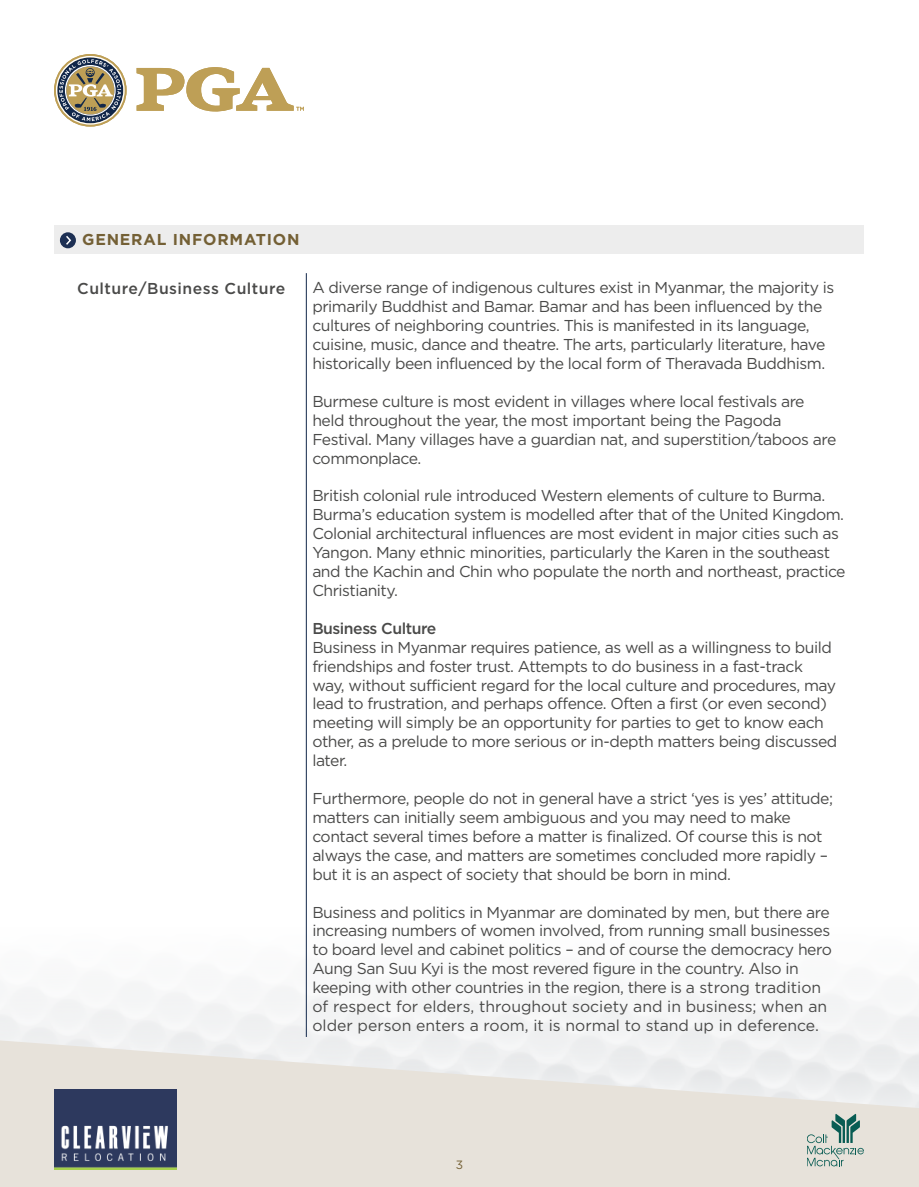
<style>
.page{position:relative;width:919px;height:1187px;background:#fff}
.page>*{position:absolute;margin:0;border:0;box-sizing:border-box;transform-origin:0 0}
.t1{font:15.75px/18.9px "Gotham";letter-spacing:-.03em;color:#4a4a49}
.t2{font:500 15.75px "Gotham";letter-spacing:.025em;color:#4a4a49}
.t3{font:700 15.75px "Gotham";letter-spacing:.05em;color:#746035}
.t4{font:500 15.75px "Gotham";letter-spacing:-.03em;color:#4a4a49}
.t5{font:12px "Gotham";color:#746035}
</style>
<div class="page">
<img style="left:0;top:898px;width:721px;height:141px">
<svg style="left:0;top:1039px;width:918px;height:147px;fill:#e7e2da"></svg>
<svg style="left:807px;top:1113px;width:56px;height:53px"></svg>
<img style="left:54px;top:1088px;width:122px;height:81px">
<svg style="left:54px;top:54px;width:73px;height:73px"></svg>
<svg style="left:56px;top:56px;width:69px;height:69px"></svg>
<svg style="left:137px;top:67px;width:167px;height:45px"></svg>
<hr style="left:306px;top:273px;width:1px;height:763px;background:#11274a">
<div style="left:54px;top:225px;width:809px;height:28px;background:#ededed"></div>
<svg style="left:60px;top:232px;width:16px;height:16px"></svg>
<svg style="left:64px;top:234px;width:8px;height:12px"></svg>
<p class="t3" style="left:82px;top:230px;width:219px">GENERAL INFORMATION</p>
<p class="t2" style="left:77px;top:279px;width:209px">Culture/Business Culture</p>
<p class="t1" style="left:312px;top:278px;width:523px">A diverse range of indigenous cultures exist in Myanmar, the majority is primarily Buddhist and Bamar. Bamar and has been influenced by the cultures of neighboring countries. This is manifested in its language, cuisine, music, dance and theatre. The arts, particularly literature, have historically been influenced by the local form of Theravada Buddhism.</p>
<p class="t1" style="left:312px;top:391px;width:525px">Burmese culture is most evident in villages where local festivals are held throughout the year, the most important being the Pagoda Festival. Many villages have a guardian nat, and superstition/taboos are commonplace.</p>
<p class="t1" style="left:312px;top:486px;width:534px">British colonial rule introduced Western elements of culture to Burma.<br>Burma’s education system is modelled after that of the United Kingdom.<br>Colonial architectural influences are most evident in major cities such as Yangon. Many ethnic minorities, particularly the Karen in the southeast and the Kachin and Chin who populate the north and northeast, practice Christianity.</p>
<p class="t4" style="left:312px;top:619px;width:125px">Business Culture</p>
<p class="t1" style="left:312px;top:637px;width:526px">Business in Myanmar requires patience, as well as a willingness to build friendships and foster trust. Attempts to do business in a fast-track way, without sufficient regard for the local culture and procedures, may lead to frustration, and perhaps offence. Often a first (or even second) meeting will simply be an opportunity for parties to get to know each other, as a prelude to more serious or in-depth matters being discussed later.</p>
<p class="t1" style="left:312px;top:788px;width:522px">Furthermore, people do not in general have a strict ‘yes is yes’ attitude; matters can initially seem ambiguous and you may need to make contact several times before a matter is finalized. Of course this is not always the case, and matters are sometimes concluded more rapidly – but it is an aspect of society that should be born in mind.</p>
<p class="t1" style="left:312px;top:902px;width:521px">Business and politics in Myanmar are dominated by men, but there are increasing numbers of women involved, from running small businesses to board level and cabinet politics – and of course the democracy hero Aung San Suu Kyi is the most revered figure in the country. Also in keeping with other countries in the region, there is a strong tradition of respect for elders, throughout society and in business; when an older person enters a room, it is normal to stand up in deference.</p>
<p class="t5" style="left:456px;top:1158px;width:9px">3</p>
</div>
